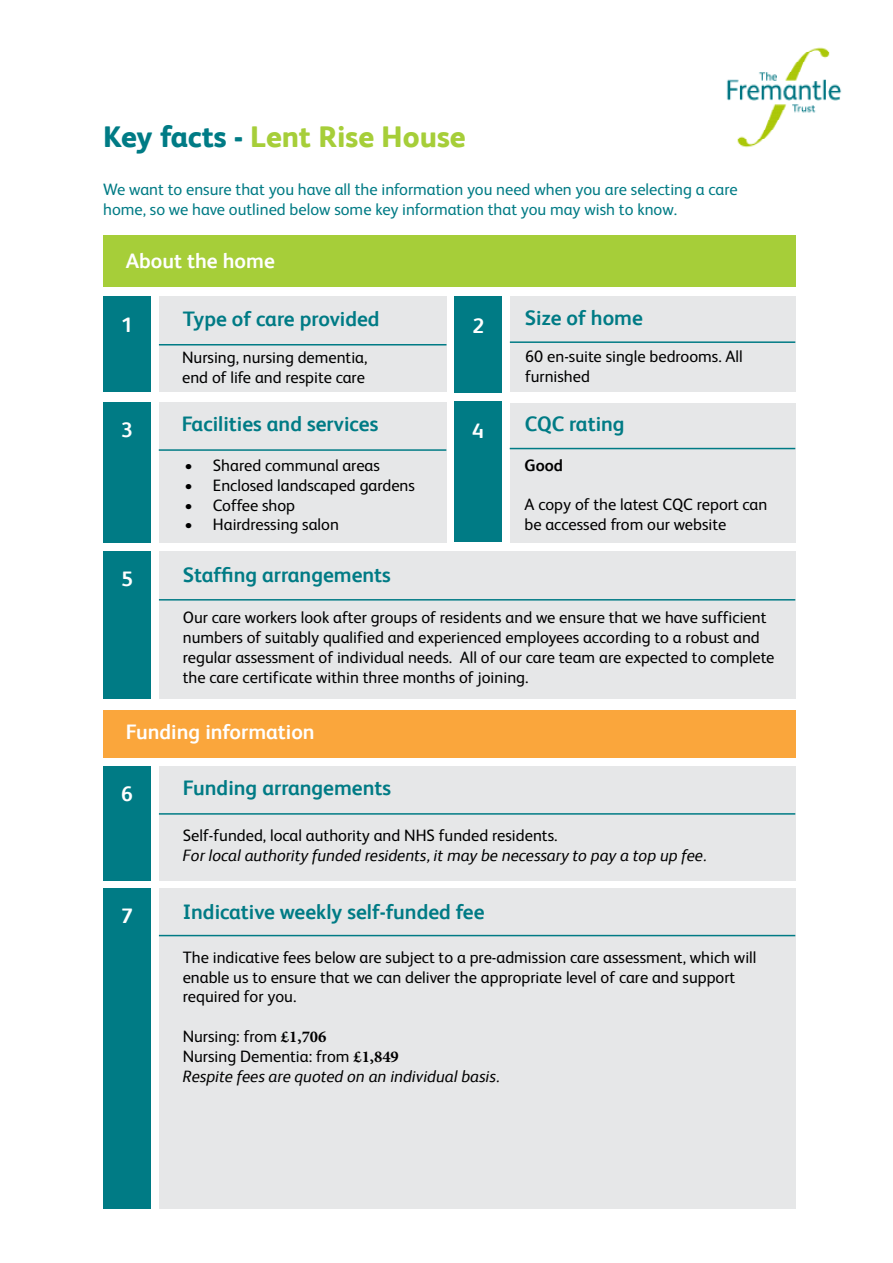
<style>
.page{position:relative;width:893px;height:1263px;background:#fff}
.page>*{position:absolute;margin:0;border:0;box-sizing:border-box;transform-origin:0 0}
.t1{font:800 30px "FS Albert";color:#a6ce39}
.t2{font:700 21px "FS Albert";color:#007b85}
.t3{font:700 21px "FS Albert";color:#fff}
.t4{font:16.5px/19.8px "FS Albert";color:#000}
.t5{font:italic 16.5px/20px "FS Albert";color:#000}
.t6{font:16.5px/19.8px "FS Albert";color:#007b85}
.t7{font:700 16.5px "FS Albert";color:#000}
.s1{color:#007b85}
.s2{font-style:normal}
.s3{font-family:"Minion Pro";font-weight:700;font-style:normal}
</style>
<div class="page">
<div style="left:103px;top:552px;width:48px;height:147px;background:#007b85"></div>
<div style="left:159px;top:297px;width:287px;height:95px;background:#e6e7e8"></div>
<hr style="left:159px;top:344px;width:287px;height:1px;background:#007b85">
<div style="left:159px;top:552px;width:636px;height:147px;background:#e6e7e8"></div>
<hr style="left:159px;top:599px;width:636px;height:1px;background:#007b85">
<div style="left:103px;top:235px;width:692px;height:52px;background:#a6ce39"></div>
<div style="left:103px;top:710px;width:692px;height:48px;background:#faa63c"></div>
<div style="left:159px;top:766px;width:636px;height:114px;background:#e6e7e8"></div>
<hr style="left:159px;top:813px;width:636px;height:2px;background:#007b85">
<div style="left:159px;top:889px;width:636px;height:320px;background:#e6e7e8"></div>
<hr style="left:159px;top:935px;width:636px;height:1px;background:#007b85">
<div style="left:103px;top:297px;width:48px;height:95px;background:#007b85"></div>
<div style="left:103px;top:766px;width:48px;height:114px;background:#007b85"></div>
<div style="left:103px;top:889px;width:48px;height:320px;background:#007b85"></div>
<img style="left:726px;top:47px;width:116px;height:101px">
<div style="left:454px;top:296px;width:48px;height:96px;background:#007b85"></div>
<div style="left:510px;top:297px;width:285px;height:95px;background:#e6e7e8"></div>
<hr style="left:510px;top:341px;width:285px;height:2px;background:#007b85">
<div style="left:159px;top:402px;width:287px;height:140px;background:#e6e7e8"></div>
<hr style="left:159px;top:449px;width:287px;height:2px;background:#007b85">
<div style="left:103px;top:402px;width:48px;height:140px;background:#007b85"></div>
<div style="left:454px;top:401px;width:48px;height:141px;background:#007b85"></div>
<div style="left:510px;top:403px;width:285px;height:139px;background:#e6e7e8"></div>
<hr style="left:510px;top:448px;width:285px;height:1px;background:#007b85">
<h1 class="t1" style="left:103px;top:119px;width:364px"><span class="s1">Key facts -</span> Lent Rise House</h1>
<p class="t6" style="left:103px;top:179px;width:636px">We want to ensure that you have all the information you need when you are selecting a care home, so we have outlined below some key information that you may wish to know.</p>
<p class="t3" style="left:126px;top:249px;width:151px">About the home</p>
<p class="t3" style="left:121px;top:313px;width:13px">1</p>
<p class="t3" style="left:121px;top:418px;width:13px">3</p>
<p class="t3" style="left:121px;top:567px;width:13px">5</p>
<p class="t2" style="left:183px;top:307px;width:198px">Type of care provided</p>
<p class="t4" style="left:182px;top:347px;width:187px">Nursing, nursing dementia, end of life and respite care</p>
<p class="t2" style="left:182px;top:412px;width:198px">Facilities and services</p>
<p class="t4" style="left:184px;top:455px;width:197px">• Shared communal areas</p>
<p class="t4" style="left:184px;top:475px;width:232px">• Enclosed landscaped gardens</p>
<p class="t4" style="left:184px;top:495px;width:112px">• Coffee shop</p>
<p class="t4" style="left:184px;top:515px;width:156px">• Hairdressing salon</p>
<p class="t2" style="left:183px;top:563px;width:210px">Staffing arrangements</p>
<p class="t3" style="left:472px;top:313px;width:13px">2</p>
<p class="t3" style="left:472px;top:419px;width:13px">4</p>
<p class="t2" style="left:525px;top:306px;width:120px">Size of home</p>
<p class="t4" style="left:525px;top:346px;width:219px">60 en-suite single bedrooms. All furnished</p>
<p class="t2" style="left:525px;top:412px;width:101px">CQC rating</p>
<p class="t7" style="left:524px;top:456px;width:40px">Good</p>
<p class="t4" style="left:524px;top:495px;width:244px">A copy of the latest CQC report can be accessed from our website</p>
<p class="t4" style="left:183px;top:608px;width:593px">Our care workers look after groups of residents and we ensure that we have sufficient numbers of suitably qualified and experienced employees according to a robust and regular assessment of individual needs. All of our care team are expected to complete the care certificate within three months of joining.</p>
<p class="t3" style="left:126px;top:719px;width:191px">Funding information</p>
<p class="t3" style="left:121px;top:782px;width:13px">6</p>
<p class="t3" style="left:121px;top:904px;width:13px">7</p>
<p class="t2" style="left:183px;top:776px;width:210px">Funding arrangements</p>
<p class="t4" style="left:183px;top:826px;width:376px">Self-funded, local authority and NHS funded residents.</p>
<p class="t5" style="left:183px;top:845px;width:525px">For local authority funded residents, it may be necessary to pay a top up fee.</p>
<p class="t2" style="left:183px;top:900px;width:303px">Indicative weekly self-funded fee</p>
<p class="t4" style="left:183px;top:947px;width:575px">The indicative fees below are subject to a pre-admission care assessment, which will enable us to ensure that we can deliver the appropriate level of care and support required for you.</p>
<p class="t5" style="left:183px;top:1026px;width:318px"><span class="s2">Nursing: from</span> <span class="s3">£1,706<br></span><span class="s2">Nursing Dementia: from</span> <span class="s3">£1,849<br></span>Respite fees are quoted on an individual basis.</p>
</div>
